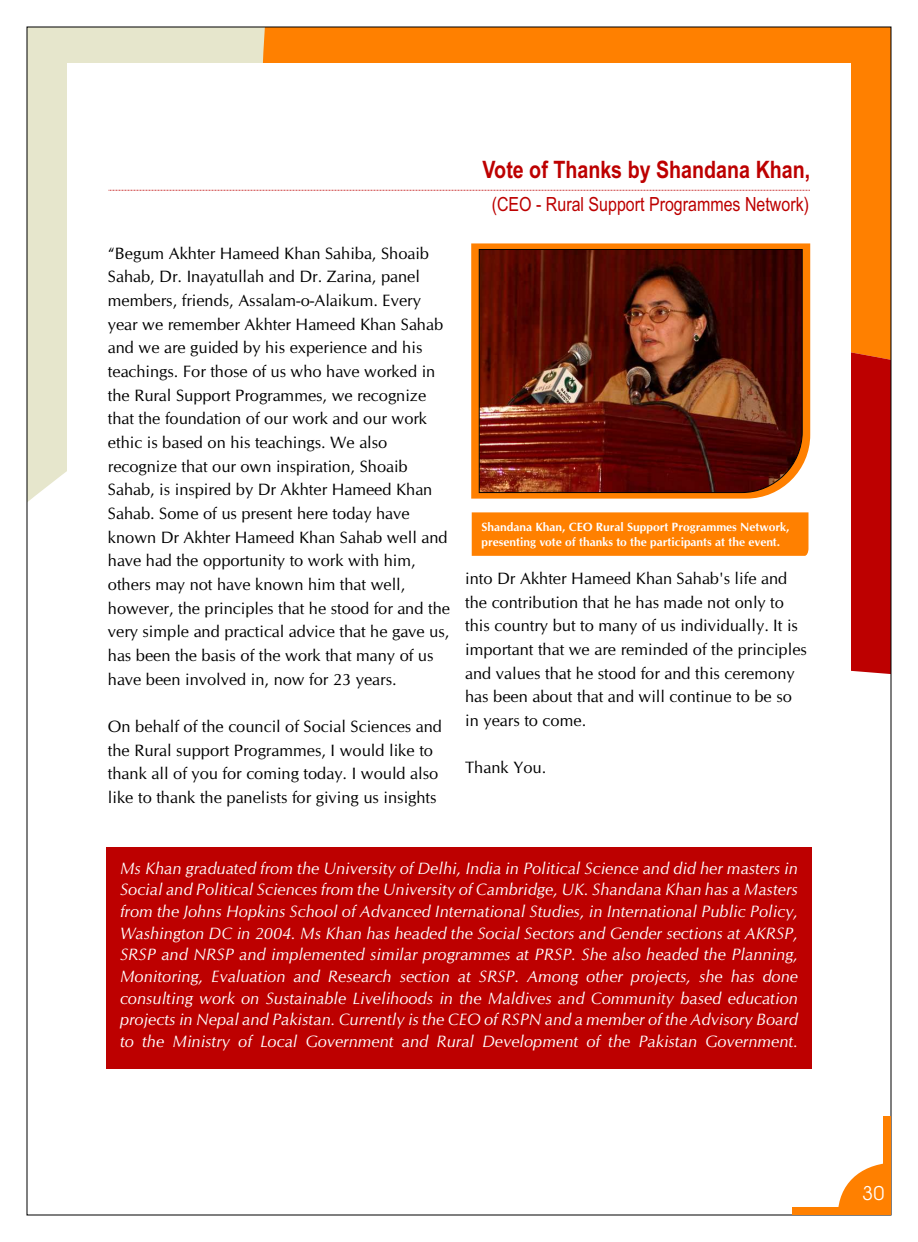
<style>
.page{position:relative;width:918px;height:1242px;background:#fff}
.page>*{position:absolute;margin:0;border:0;box-sizing:border-box;transform-origin:0 0}
.t1{font:700 24px "Arial Narrow";color:#bd0000}
.t2{font:19.5px "Arial Narrow";color:#bd0000}
.t3{font:19.5px "Avant Garde Bk BT";color:#fff}
.t4{font:16.5px/23.7px "CG Omega";color:#000}
.t5{font:italic 16.5px/21.8px "CG Omega";color:#fff;text-align:justify}
.t6{font:700 12px/14.4px "CG Omega";color:#fff}
</style>
<div class="page">
<div style="left:29px;top:29px;width:227px;height:472px;background:#e6e6cc"></div>
<div style="left:256px;top:29px;width:633px;height:282px;background:#ff8000"></div>
<svg style="left:851px;top:311px;width:38px;height:363px;background:#c51101"></svg>
<div style="left:67px;top:63px;width:784px;height:704px;background:#fff"></div>
<svg style="left:108px;top:190px;width:702px;height:1px"></svg>
<div style="left:106px;top:847px;width:706px;height:222px;background:#bd0000"></div>
<svg style="left:471px;top:243px;width:339px;height:256px;background:#fc8c1c"></svg>
<img style="left:479px;top:249px;width:324px;height:244px">
<div style="left:472px;top:512px;width:337px;height:44px;background:#ff8000"></div>
<svg style="left:838px;top:1163px;width:45px;height:44px"></svg>
<div style="left:792px;top:1207px;width:99px;height:8px;background:#ff8000"></div>
<div style="left:883px;top:1116px;width:8px;height:99px;background:#ff8000"></div>
<h1 class="t1" style="left:483px;top:160px;width:329px">Vote of Thanks by Shandana Khan,</h1>
<p class="t4" style="left:108px;top:242px;width:341px">“Begum Akhter Hameed Khan Sahiba, Shoaib Sahab, Dr. Inayatullah and Dr. Zarina, panel members, friends, Assalam-o-Alaikum. Every year we remember Akhter Hameed Khan Sahab and we are guided by his experience and his teachings. For those of us who have worked in the Rural Support Programmes, we recognize that the foundation of our work and our work ethic is based on his teachings. We also recognize that our own inspiration, Shoaib Sahab, is inspired by Dr Akhter Hameed Khan Sahab. Some of us present here today have known Dr Akhter Hameed Khan Sahab well and have had the opportunity to work with him,</p>
<p class="t4" style="left:108px;top:574px;width:299px">others may not have known him that well,</p>
<p class="t4" style="left:108px;top:597px;width:344px">however, the principles that he stood for and the</p>
<p class="t4" style="left:108px;top:621px;width:343px">very simple and practical advice that he gave us,</p>
<p class="t4" style="left:108px;top:645px;width:327px">has been the basis of the work that many of us</p>
<p class="t4" style="left:108px;top:669px;width:290px">have been involved in, now for 23 years.</p>
<p class="t2" style="left:492px;top:196px;width:319px">(CEO - Rural Support Programmes Network)</p>
<p class="t6" style="left:482px;top:521px;width:309px">Shandana Khan, CEO Rural Support Programmes Network, presenting vote of thanks to the participants at the event.</p>
<p class="t4" style="left:465px;top:568px;width:324px">into Dr Akhter Hameed Khan Sahab's life and</p>
<p class="t4" style="left:465px;top:591px;width:320px">the contribution that he has made not only to</p>
<p class="t4" style="left:465px;top:615px;width:334px">this country but to many of us individually. It is</p>
<p class="t4" style="left:465px;top:639px;width:343px">important that we are reminded of the principles</p>
<p class="t4" style="left:465px;top:662px;width:331px">and values that he stood for and this ceremony</p>
<p class="t4" style="left:465px;top:686px;width:328px">has been about that and will continue to be so</p>
<p class="t4" style="left:108px;top:716px;width:336px">On behalf of the council of Social Sciences and</p>
<p class="t4" style="left:465px;top:710px;width:123px">in years to come.</p>
<p class="t4" style="left:108px;top:740px;width:327px">the Rural support Programmes, I would like to</p>
<p class="t4" style="left:465px;top:757px;width:83px">Thank You.</p>
<p class="t4" style="left:108px;top:763px;width:332px">thank all of you for coming today. I would also like to thank the panelists for giving us insights</p>
<p class="t5" style="left:120px;top:858px;width:680px">Ms Khan graduated from the University of Delhi, India in Political Science and did her masters in Social and Political Sciences from the University of Cambridge, UK. Shandana Khan has a Masters from the Johns Hopkins School of Advanced International Studies, in International Public Policy, Washington DC in 2004. Ms Khan has headed the Social Sectors and Gender sections at AKRSP, SRSP and NRSP and implemented similar programmes at PRSP. She also headed the Planning, Monitoring, Evaluation and Research section at SRSP. Among other projects, she has done consulting work on Sustainable Livelihoods in the Maldives and Community based education projects in Nepal and Pakistan. Currently is the CEO of RSPN and a member of the Advisory Board to the Ministry of Local Government and Rural Development of the Pakistan Government.</p>
<p class="t3" style="left:862px;top:1185px;width:24px">30</p>
</div>
